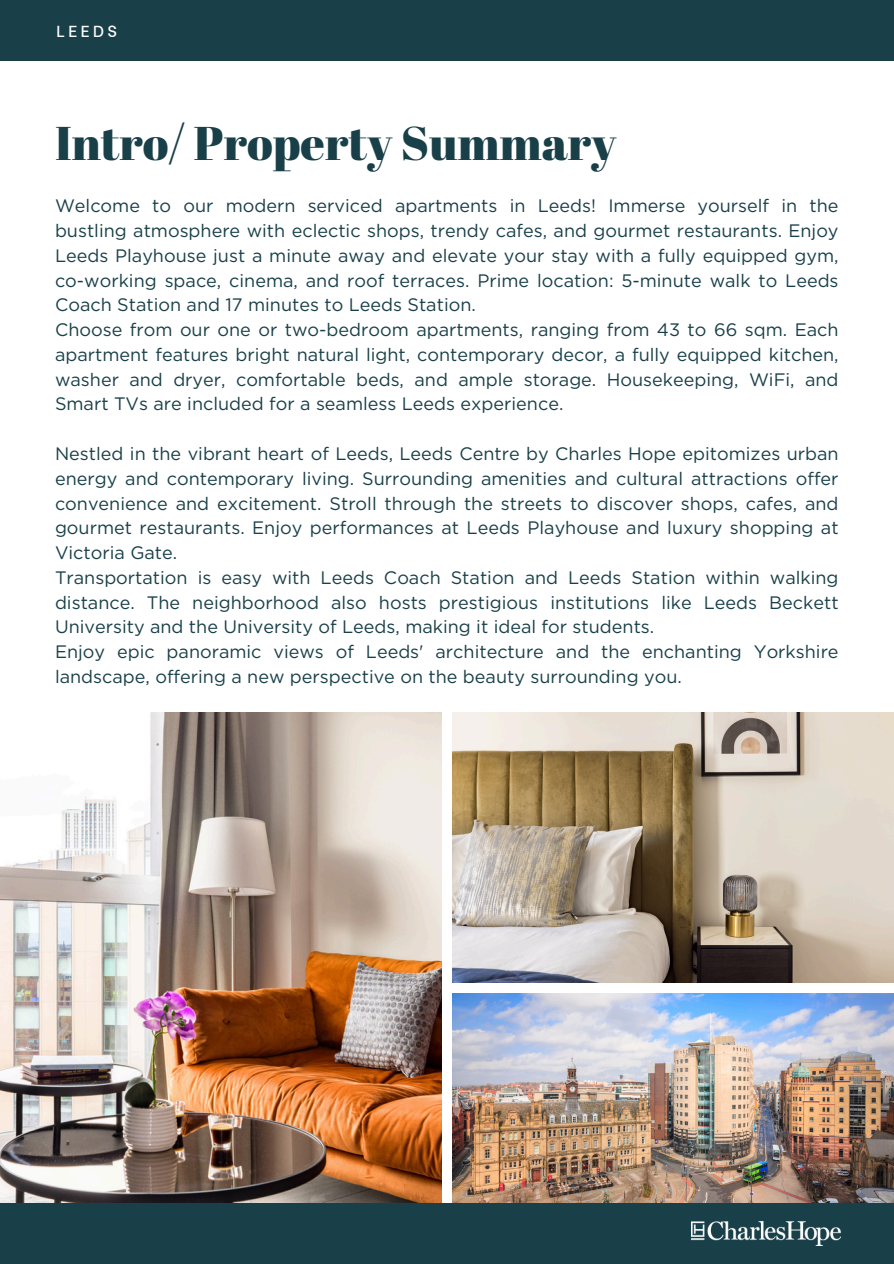
<style>
.page{position:relative;width:894px;height:1264px;background:#fff}
.page>*{position:absolute;margin:0;border:0;box-sizing:border-box;transform-origin:0 0}
.t1{font:47.25px "Abril Fatface";color:#194049}
.t2{font:18px/24.8px "Gotham";color:#194049}
.t3{font:500 15.9px "Be Vietnam";letter-spacing:.21em;color:#fff}
</style>
<div class="page">
<img style="left:0;top:712px;width:441px;height:491px">
<img style="left:452px;top:712px;width:441px;height:270px">
<img style="left:452px;top:993px;width:441px;height:210px">
<div style="left:0;top:1203px;width:893px;height:60px;background:#194049"></div>
<div style="left:0;top:0;width:893px;height:60px;background:#194049"></div>
<img style="left:691px;top:1221px;width:148px;height:24px">
<p class="t3" style="left:57px;top:18px;width:62px">LEEDS</p>
<p class="t1" style="left:55px;top:110px;width:562px">Intro/ Property Summary</p>
<h1 class="t2" style="left:55px;top:193px;width:784px">Welcome to our modern serviced apartments in Leeds! Immerse yourself in the bustling atmosphere with eclectic shops, trendy cafes, and gourmet restaurants. Enjoy Leeds Playhouse just a minute away and elevate your stay with a fully equipped gym, co-working space, cinema, and roof terraces. Prime location: 5-minute walk to Leeds Coach Station and 17 minutes to Leeds Station.<br>Choose from our one or two-bedroom apartments, ranging from 43 to 66 sqm. Each apartment features bright natural light, contemporary decor, a fully equipped kitchen, washer and dryer, comfortable beds, and ample storage. Housekeeping, WiFi, and Smart TVs are included for a seamless Leeds experience.</h1>
<h2 class="t2" style="left:55px;top:441px;width:784px">Nestled in the vibrant heart of Leeds, Leeds Centre by Charles Hope epitomizes urban energy and contemporary living. Surrounding amenities and cultural attractions offer convenience and excitement. Stroll through the streets to discover shops, cafes, and gourmet restaurants. Enjoy performances at Leeds Playhouse and luxury shopping at Victoria Gate.<br>Transportation is easy with Leeds Coach Station and Leeds Station within walking distance. The neighborhood also hosts prestigious institutions like Leeds Beckett University and the University of Leeds, making it ideal for students.<br>Enjoy epic panoramic views of Leeds' architecture and the enchanting Yorkshire landscape, offering a new perspective on the beauty surrounding you.</h2>
</div>
